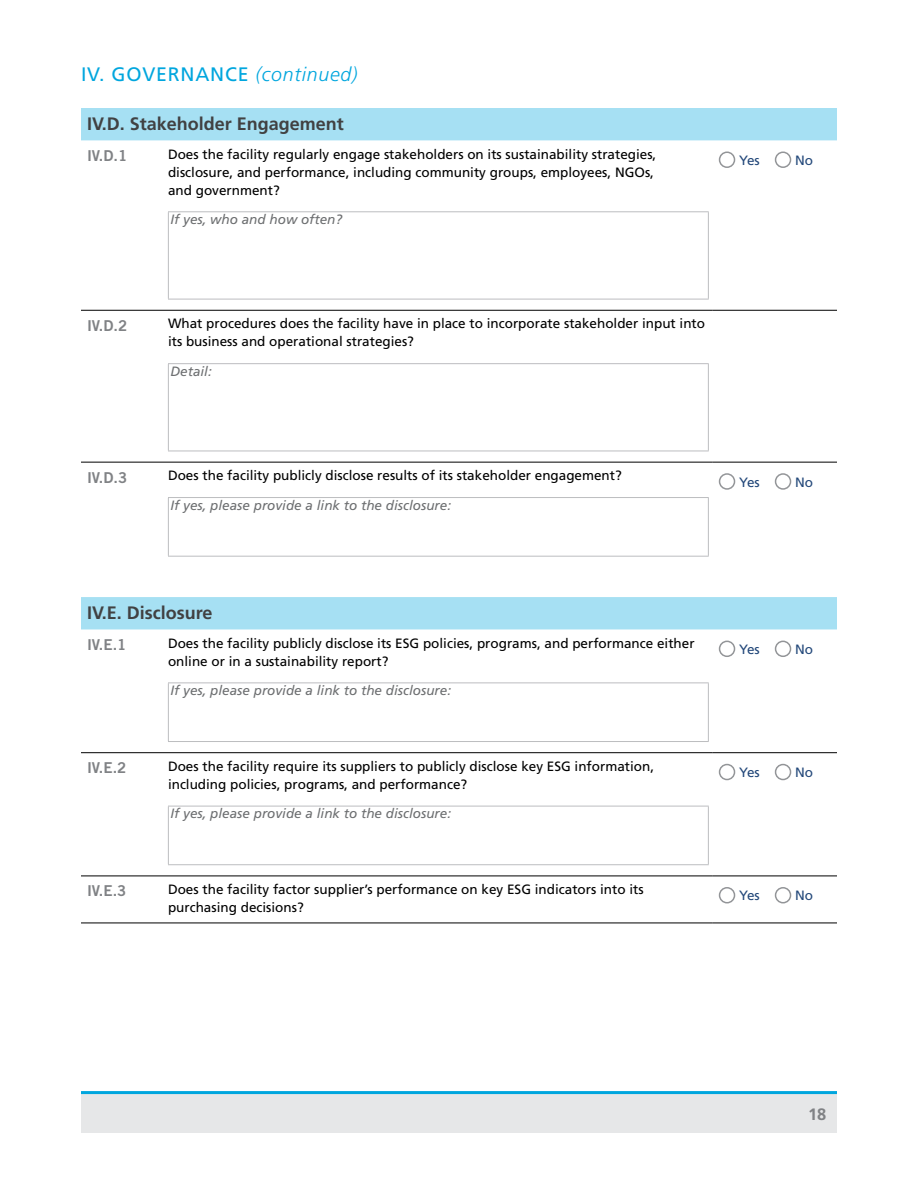
<style>
.page{position:relative;width:918px;height:1188px;background:#fff}
.page>*{position:absolute;margin:0;border:0;box-sizing:border-box;transform-origin:0 0}
.t1{font:19.5px "Frutiger";letter-spacing:.04em;color:#00a6de}
.t2{font:700 18px "Frutiger";color:#414142}
.t3{font:700 16.5px "Frutiger";color:#808285}
.t4{font:15px "Trade Gothic LT Std Bd 2";color:#808285}
.t5{font:13.5px/18px "Frutiger";color:#000}
.t6{font:italic 13.5px "Frutiger";color:#6d6f71}
.t7{font:13.5px "Frutiger";color:#23487a}
.s1{font-weight:300;font-style:italic}
</style>
<div class="page">
<div style="left:81px;top:1092px;width:756px;height:41px;background:#e6e7e8"></div>
<hr style="left:81px;top:1091px;width:756px;height:3px;background:#00a6de">
<svg style="left:81px;top:108px;width:756px;height:521px"></svg>
<hr style="left:81px;top:310px;width:81px;height:1px;background:#000">
<hr style="left:162px;top:310px;width:551px;height:1px;background:#000">
<hr style="left:713px;top:310px;width:124px;height:1px;background:#000">
<hr style="left:81px;top:462px;width:81px;height:1px;background:#000">
<hr style="left:162px;top:462px;width:551px;height:1px;background:#000">
<hr style="left:713px;top:462px;width:124px;height:1px;background:#000">
<hr style="left:81px;top:752px;width:81px;height:1px;background:#000">
<hr style="left:162px;top:752px;width:551px;height:1px;background:#000">
<hr style="left:713px;top:752px;width:124px;height:1px;background:#000">
<hr style="left:81px;top:876px;width:81px;height:1px;background:#000">
<hr style="left:162px;top:876px;width:551px;height:1px;background:#000">
<hr style="left:713px;top:876px;width:124px;height:1px;background:#000">
<hr style="left:81px;top:923px;width:81px;height:1px;background:#000">
<hr style="left:162px;top:923px;width:551px;height:1px;background:#000">
<hr style="left:713px;top:923px;width:124px;height:1px;background:#000">
<hr style="left:168px;top:211px;width:541px;height:1px;background:#bcbdc0">
<hr style="left:168px;top:212px;width:1px;height:87px;background:#bcbdc0">
<hr style="left:708px;top:212px;width:1px;height:87px;background:#bcbdc0">
<hr style="left:168px;top:299px;width:541px;height:1px;background:#bcbdc0">
<div style="left:720px;top:152px;width:15px;height:15px;background:#fff;border-radius:50%"></div>
<div style="left:719px;top:152px;width:16px;height:16px;border:2px solid #939598;border-radius:50%"></div>
<div style="left:776px;top:152px;width:15px;height:15px;background:#fff;border-radius:50%"></div>
<div style="left:775px;top:152px;width:16px;height:16px;border:2px solid #939598;border-radius:50%"></div>
<hr style="left:168px;top:363px;width:541px;height:1px;background:#bcbdc0">
<hr style="left:168px;top:364px;width:1px;height:87px;background:#bcbdc0">
<hr style="left:708px;top:364px;width:1px;height:87px;background:#bcbdc0">
<hr style="left:168px;top:451px;width:541px;height:1px;background:#bcbdc0">
<hr style="left:168px;top:497px;width:541px;height:1px;background:#bcbdc0">
<hr style="left:168px;top:498px;width:1px;height:58px;background:#bcbdc0">
<hr style="left:708px;top:498px;width:1px;height:58px;background:#bcbdc0">
<hr style="left:168px;top:556px;width:541px;height:1px;background:#bcbdc0">
<div style="left:720px;top:474px;width:15px;height:15px;background:#fff;border-radius:50%"></div>
<div style="left:719px;top:473px;width:16px;height:17px;border:2px solid #939598;border-radius:50%"></div>
<div style="left:776px;top:474px;width:15px;height:15px;background:#fff;border-radius:50%"></div>
<div style="left:775px;top:473px;width:16px;height:17px;border:2px solid #939598;border-radius:50%"></div>
<hr style="left:168px;top:683px;width:541px;height:1px;background:#bcbdc0">
<hr style="left:168px;top:683px;width:1px;height:58px;background:#bcbdc0">
<hr style="left:708px;top:683px;width:1px;height:58px;background:#bcbdc0">
<hr style="left:168px;top:741px;width:541px;height:1px;background:#bcbdc0">
<div style="left:719px;top:641px;width:16px;height:16px;border:2px solid #939598;border-radius:50%"></div>
<div style="left:775px;top:641px;width:16px;height:16px;border:2px solid #939598;border-radius:50%"></div>
<hr style="left:168px;top:806px;width:541px;height:1px;background:#bcbdc0">
<hr style="left:168px;top:806px;width:1px;height:58px;background:#bcbdc0">
<hr style="left:708px;top:806px;width:1px;height:58px;background:#bcbdc0">
<hr style="left:168px;top:864px;width:541px;height:1px;background:#bcbdc0">
<div style="left:719px;top:764px;width:16px;height:16px;border:2px solid #939598;border-radius:50%"></div>
<div style="left:775px;top:764px;width:16px;height:16px;border:2px solid #939598;border-radius:50%"></div>
<div style="left:719px;top:887px;width:16px;height:16px;border:2px solid #939598;border-radius:50%"></div>
<div style="left:775px;top:887px;width:16px;height:16px;border:2px solid #939598;border-radius:50%"></div>
<h1 class="t1" style="left:81px;top:63px;width:278px">IV. GOVERNANCE <span class="s1">(continued)</span></h1>
<h2 class="t2" style="left:87px;top:113px;width:258px">IV.D. Stakeholder Engagement</h2>
<p class="t4" style="left:87px;top:146px;width:42px">IV.D.1</p>
<p class="t5" style="left:168px;top:145px;width:490px">Does the facility regularly engage stakeholders on its sustainability strategies, disclosure, and performance, including community groups, employees, NGOs, and government?</p>
<p class="t6" style="left:171px;top:212px;width:173px">If yes, who and how often?</p>
<p class="t7" style="left:739px;top:152px;width:22px">Yes</p>
<p class="t7" style="left:795px;top:152px;width:19px">No</p>
<p class="t4" style="left:87px;top:316px;width:42px">IV.D.2</p>
<p class="t5" style="left:168px;top:315px;width:539px">What procedures does the facility have in place to incorporate stakeholder input into its business and operational strategies?</p>
<p class="t6" style="left:171px;top:363px;width:43px">Detail:</p>
<p class="t4" style="left:87px;top:468px;width:42px">IV.D.3</p>
<p class="t5" style="left:168px;top:467px;width:455px">Does the facility publicly disclose results of its stakeholder engagement?</p>
<p class="t6" style="left:171px;top:497px;width:282px">If yes, please provide a link to the disclosure:</p>
<h2 class="t2" style="left:87px;top:602px;width:127px">IV.E. Disclosure</h2>
<p class="t4" style="left:87px;top:635px;width:41px">IV.E.1</p>
<p class="t5" style="left:168px;top:634px;width:528px">Does the facility publicly disclose its ESG policies, programs, and performance either online or in a sustainability report?</p>
<p class="t6" style="left:171px;top:683px;width:282px">If yes, please provide a link to the disclosure:</p>
<p class="t4" style="left:87px;top:758px;width:41px">IV.E.2</p>
<p class="t5" style="left:168px;top:757px;width:488px">Does the facility require its suppliers to publicly disclose key ESG information, including policies, programs, and performance?</p>
<p class="t6" style="left:171px;top:806px;width:282px">If yes, please provide a link to the disclosure:</p>
<p class="t7" style="left:739px;top:474px;width:22px">Yes</p>
<p class="t7" style="left:795px;top:474px;width:19px">No</p>
<p class="t7" style="left:739px;top:641px;width:22px">Yes</p>
<p class="t7" style="left:795px;top:641px;width:19px">No</p>
<p class="t7" style="left:739px;top:765px;width:22px">Yes</p>
<p class="t7" style="left:795px;top:765px;width:19px">No</p>
<p class="t4" style="left:87px;top:882px;width:41px">IV.E.3</p>
<p class="t5" style="left:168px;top:881px;width:477px">Does the facility factor supplier’s performance on key ESG indicators into its purchasing decisions?</p>
<p class="t7" style="left:739px;top:888px;width:22px">Yes</p>
<p class="t7" style="left:795px;top:888px;width:19px">No</p>
<p class="t3" style="left:808px;top:1104px;width:20px">18</p>
</div>
